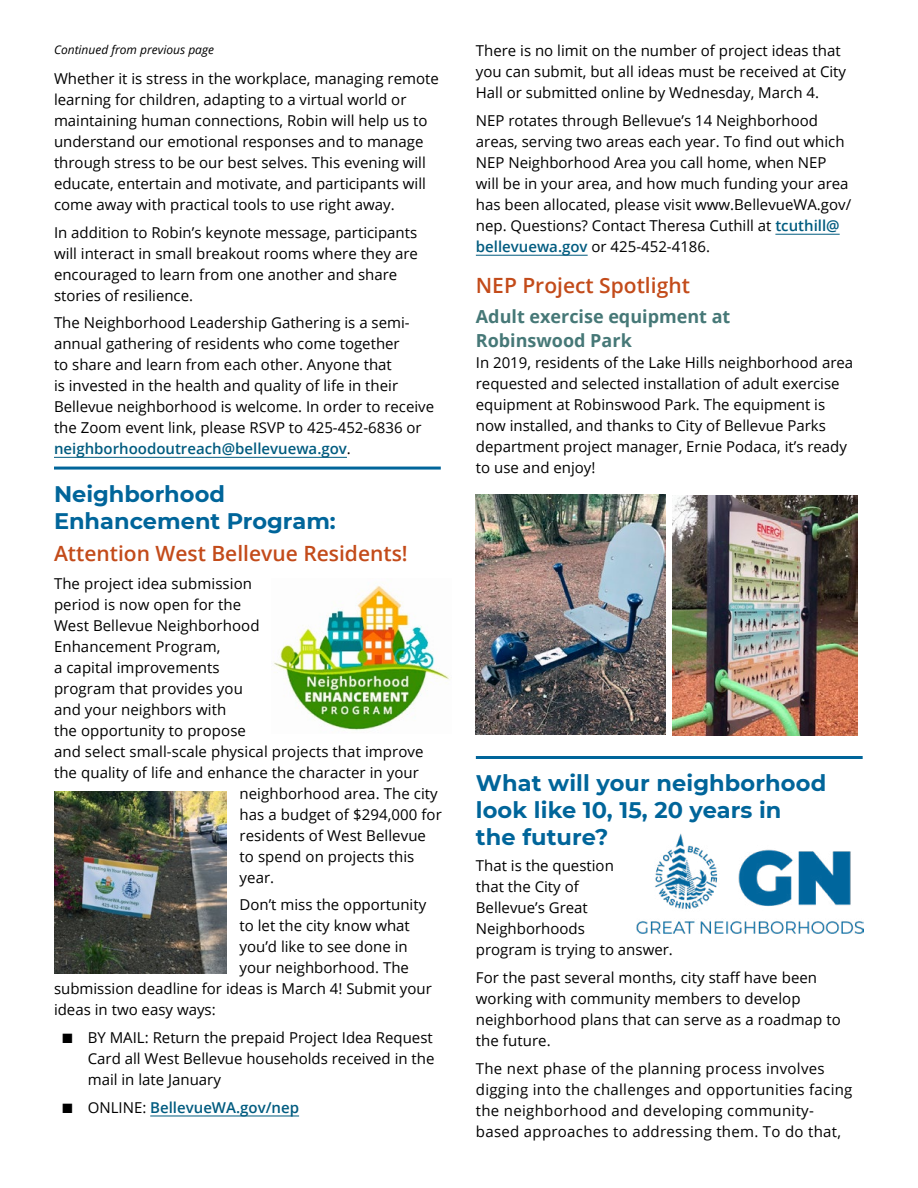
<style>
.page{position:relative;width:918px;height:1188px;background:#fff}
.page>*{position:absolute;margin:0;border:0;box-sizing:border-box;transform-origin:0 0}
.headline{font:700 22.5px/27px "Montserrat";letter-spacing:.005em;color:#00659a}
.Secondary{font:600 21px "Open Sans";color:#c34b1a}
.call_out{font:700 18px/24px "Open Sans";color:#467877}
.Paragraph_text{font:15px/21px "Open Sans";color:#000}
.Paragraph_text-2{font:15px/21px "Open Sans";letter-spacing:.02em;color:#000}
.t1{font:600 15px "Open Sans";color:#005b7f}
.Paragraph_text-3{font:italic 12px "Open Sans";color:#000}
.s1{font-weight:600;color:#005b7f}
.s2{color:#000}
.s3{font-weight:400;color:#000}
</style>
<div class="page">
<hr style="left:54px;top:457px;width:293px;height:1px;background:#005b7f">
<hr style="left:150px;top:1116px;width:149px;height:1px;background:#005b7f">
<img style="left:274px;top:585px;width:176px;height:146px">
<hr style="left:775px;top:234px;width:65px;height:1px;background:#005b7f">
<hr style="left:476px;top:255px;width:112px;height:1px;background:#005b7f">
<img style="left:636px;top:834px;width:228px;height:99px">
<img style="left:476px;top:495px;width:189px;height:240px">
<img style="left:673px;top:495px;width:185px;height:240px">
<img style="left:54px;top:792px;width:172px;height:181px">
<hr style="left:54px;top:467px;width:387px;height:3px;background:#00659a">
<hr style="left:476px;top:756px;width:387px;height:3px;background:#00659a">
<p class="Paragraph_text-3" style="left:54px;top:42px;width:161px">Continued from previous page</p>
<p class="Paragraph_text" style="left:476px;top:40px;width:372px">There is no limit on the number of project ideas that you can submit, but all ideas must be received at City<br>Hall or submitted online by Wednesday, March 4.</p>
<p class="Paragraph_text" style="left:476px;top:110px;width:377px">NEP rotates through Bellevue’s 14 Neighborhood areas, serving two areas each year. To find out which NEP Neighborhood Area you call home, when NEP will be in your area, and how much funding your area has been allocated, please visit www.BellevueWA.gov/ nep. Questions? Contact Theresa Cuthill at <span class="s1">tcuthill@ bellevuewa.gov</span> or 425-452-4186.</p>
<p class="Secondary" style="left:476px;top:271px;width:216px">NEP Project Spotlight</p>
<p class="call_out" style="left:476px;top:304px;width:256px">Adult exercise equipment at<br>Robinswood Park</p>
<p class="Paragraph_text" style="left:476px;top:352px;width:379px">In 2019, residents of the Lake Hills neighborhood area requested and selected installation of adult exercise equipment at Robinswood Park. The equipment is now installed, and thanks to City of Bellevue Parks department project manager, Ernie Podaca, it’s ready to use and enjoy!</p>
<p class="Paragraph_text" style="left:54px;top:68px;width:386px">Whether it is stress in the workplace, managing remote learning for children, adapting to a virtual world or maintaining human connections, Robin will help us to understand our emotional responses and to manage through stress to be our best selves. This evening will educate, entertain and motivate, and participants will come away with practical tools to use right away.</p>
<p class="Paragraph_text" style="left:54px;top:221px;width:365px">In addition to Robin’s keynote message, participants will interact in small breakout rooms where they are encouraged to learn from one another and share stories of resilience.</p>
<p class="Paragraph_text" style="left:54px;top:312px;width:382px">The Neighborhood Leadership Gathering is a semi&shy;annual gathering of residents who come together<br>to share and learn from each other. Anyone that<br>is invested in the health and quality of life in their Bellevue neighborhood is welcome. In order to receive the Zoom event link, please RSVP to 425-452-6836 or <span class="s1">neighborhoodoutreach@bellevuewa.gov</span>.</p>
<p class="headline" style="left:54px;top:479px;width:283px">Neighborhood<br>Enhancement Program:</p>
<p class="Secondary" style="left:54px;top:539px;width:355px">Attention West Bellevue Residents!</p>
<p class="Paragraph_text" style="left:54px;top:572px;width:200px">The project idea submission</p>
<p class="Paragraph_text" style="left:54px;top:593px;width:189px">period is now open for the</p>
<p class="Paragraph_text" style="left:54px;top:614px;width:207px">West Bellevue Neighborhood</p>
<p class="Paragraph_text" style="left:54px;top:635px;width:168px">Enhancement Program,</p>
<p class="Paragraph_text" style="left:54px;top:656px;width:167px">a capital improvements</p>
<p class="Paragraph_text" style="left:54px;top:677px;width:190px">program that provides you</p>
<p class="Paragraph_text" style="left:54px;top:698px;width:174px">and your neighbors with</p>
<p class="Paragraph_text" style="left:54px;top:719px;width:194px">the opportunity to propose</p>
<p class="Paragraph_text" style="left:54px;top:740px;width:371px">and select small-scale physical projects that improve</p>
<p class="Paragraph_text" style="left:54px;top:761px;width:367px">the quality of life and enhance the character in your</p>
<p class="Paragraph_text" style="left:240px;top:782px;width:200px">neighborhood area. The city</p>
<p class="Paragraph_text" style="left:240px;top:803px;width:204px">has a budget of $294,000 for</p>
<p class="Paragraph_text" style="left:240px;top:824px;width:188px">residents of West Bellevue</p>
<p class="Paragraph_text" style="left:240px;top:845px;width:176px">to spend on projects this</p>
<p class="Paragraph_text" style="left:240px;top:866px;width:36px">year.</p>
<p class="Paragraph_text" style="left:240px;top:894px;width:188px">Don’t miss the opportunity</p>
<p class="Paragraph_text" style="left:240px;top:915px;width:172px">to let the city know what</p>
<p class="Paragraph_text" style="left:240px;top:936px;width:170px">you’d like to see done in</p>
<p class="Paragraph_text" style="left:240px;top:957px;width:171px">your neighborhood. The</p>
<p class="Paragraph_text" style="left:54px;top:978px;width:379px">submission deadline for ideas is March 4! Submit your</p>
<p class="Paragraph_text" style="left:54px;top:999px;width:163px">ideas in two easy ways:</p>
<p class="Paragraph_text" style="left:88px;top:1027px;width:348px;text-align:justify;text-indent:-27px">■ BY MAIL: Return the prepaid Project Idea Request Card all West Bellevue households received in the mail in late January</p>
<p class="t1" style="left:61px;top:1097px;width:240px"><span class="s2">■</span> <span class="s3">ONLINE:</span> BellevueWA.gov/nep</p>
<p class="headline" style="left:476px;top:768px;width:352px">What will your neighborhood look like 10, 15, 20 years in the future?</p>
<p class="Paragraph_text" style="left:476px;top:855px;width:199px">That is the question<br>that the City of<br>Bellevue’s Great<br>Neighborhoods<br>program is trying to answer.</p>
<p class="Paragraph_text" style="left:476px;top:967px;width:367px">For the past several months, city staff have been working with community members to develop neighborhood plans that can serve as a roadmap to the future.</p>
<p class="Paragraph_text-2" style="left:476px;top:1057px;width:378px">The next phase of the planning process involves digging into the challenges and opportunities facing the neighborhood and developing community&shy;based approaches to addressing them. To do that,</p>
</div>
